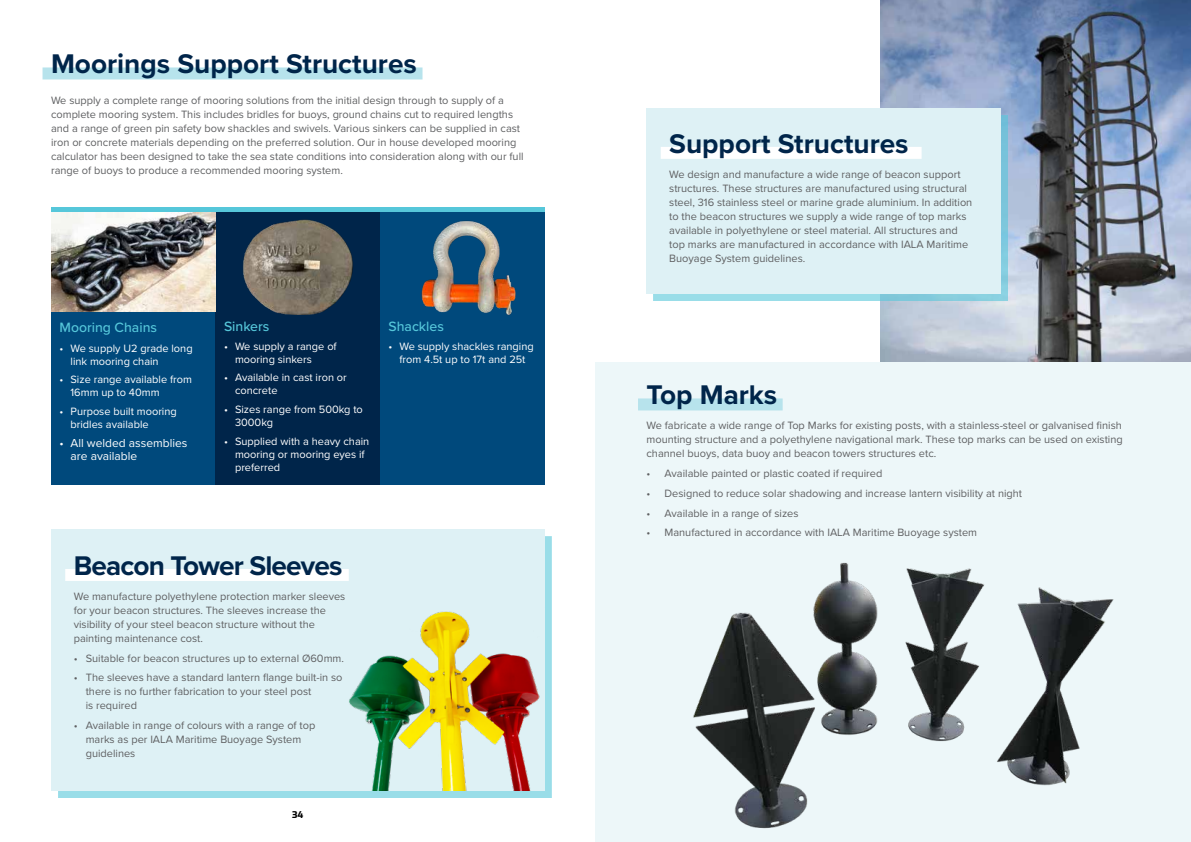
<style>
.page{position:relative;width:1191px;height:842px;background:#fff}
.page>*{position:absolute;margin:0;border:0;box-sizing:border-box;transform-origin:0 0}
.t1{font:700 28px "Proxima Nova";color:#00254a}
.t2{font:700 28px "Proxima Nova";letter-spacing:-.03em;color:#00254a}
.t3{font:500 14px "Proxima Nova";color:#56c7da}
.t4{font:12px/13px "Proxima Nova";color:#fff}
.t5{font:11px/14px "Proxima Nova";color:#5f6062}
.t6{font:11px/13px "Proxima Nova";color:#fff}
.t7{font:700 10px "Prometo";color:#000}
</style>
<div class="page">
<div style="left:51px;top:213px;width:164px;height:272px;background:#00497c"></div>
<div style="left:380px;top:212px;width:164px;height:273px;background:#00497c"></div>
<div style="left:215px;top:212px;width:165px;height:273px;background:#00254a"></div>
<div style="left:58px;top:537px;width:493px;height:261px;background:#99dde8"></div>
<div style="left:51px;top:530px;width:493px;height:261px;background:#def1f5"></div>
<div style="left:65px;top:569px;width:284px;height:12px;background:#fff"></div>
<div style="left:43px;top:67px;width:379px;height:12px;background:#b7e3ec"></div>
<img style="left:421px;top:220px;width:95px;height:95px">
<img style="left:243px;top:219px;width:110px;height:95px">
<img style="left:51px;top:212px;width:164px;height:100px">
<img style="left:349px;top:611px;width:191px;height:180px">
<hr style="left:51px;top:208px;width:493px;height:4px;background:#56c7da">
<img style="left:880px;top:0;width:311px;height:363px">
<div style="left:595px;top:363px;width:596px;height:479px;background:#edf7f9"></div>
<div style="left:638px;top:398px;width:144px;height:12px;background:#b7e3ec"></div>
<img style="left:693px;top:562px;width:421px;height:267px">
<div style="left:653px;top:115px;width:355px;height:185px;background:#56c7da;opacity:.6"></div>
<div style="left:646px;top:108px;width:355px;height:185px;background:#def1f5"></div>
<div style="left:660px;top:147px;width:261px;height:12px;background:#fff"></div>
<h1 class="t1" style="left:51px;top:43px;width:367px">Moorings Support Structures</h1>
<p class="t5" style="left:51px;top:93px;width:474px">We supply a complete range of mooring solutions from the initial design through to supply of a complete mooring system. This includes bridles for buoys, ground chains cut to required lengths and a range of green pin safety bow shackles and swivels. Various sinkers can be supplied in cast iron or concrete materials depending on the preferred solution. Our in house developed mooring calculator has been designed to take the sea state conditions into consideration along with our full range of buoys to produce a recommended mooring system.</p>
<p class="t3" style="left:60px;top:317px;width:99px">Mooring Chains</p>
<p class="t6" style="left:71px;top:341px;width:124px;text-indent:-11px">• We supply U2 grade long link mooring chain</p>
<p class="t6" style="left:71px;top:373px;width:123px;text-indent:-11px">• Size range available from<br>16mm up to 40mm</p>
<p class="t6" style="left:71px;top:404px;width:108px;text-indent:-11px">• Purpose built mooring bridles available</p>
<p class="t4" style="left:71px;top:436px;width:118px;text-indent:-11px">• All welded assemblies are available</p>
<p class="t3" style="left:224px;top:316px;width:47px">Sinkers</p>
<p class="t6" style="left:235px;top:339px;width:103px;text-indent:-11px">• We supply a range of mooring sinkers</p>
<p class="t6" style="left:235px;top:371px;width:113px;text-indent:-11px">• Available in cast iron or concrete</p>
<p class="t6" style="left:235px;top:402px;width:129px;text-indent:-11px">• Sizes range from 500kg to<br>3000kg</p>
<p class="t6" style="left:235px;top:434px;width:136px;text-indent:-11px">• Supplied with a heavy chain mooring or mooring eyes if preferred</p>
<p class="t3" style="left:388px;top:316px;width:57px">Shackles</p>
<p class="t6" style="left:388px;top:339px;width:147px;text-align:center">• We supply shackles ranging from 4.5t up to 17t and 25t</p>
<h1 class="t2" style="left:74px;top:544px;width:270px">Beacon Tower Sleeves</h1>
<p class="t5" style="left:74px;top:589px;width:273px">We manufacture polyethylene protection marker sleeves for your beacon structures. The sleeves increase the visibility of your steel beacon structure without the painting maintenance cost.</p>
<p class="t5" style="left:74px;top:650px;width:272px">• Suitable for beacon structures up to external Ø60mm.</p>
<p class="t5" style="left:86px;top:670px;width:258px;text-indent:-12px">• The sleeves have a standard lantern flange built-in so there is no further fabrication to your steel post<br>is required</p>
<p class="t5" style="left:86px;top:718px;width:231px;text-indent:-12px">• Available in range of colours with a range of top marks as per IALA Maritime Buoyage System guidelines</p>
<p class="t7" style="left:292px;top:809px;width:13px">34</p>
<h1 class="t1" style="left:669px;top:122px;width:241px">Support Structures</h1>
<p class="t5" style="left:669px;top:167px;width:305px">We design and manufacture a wide range of beacon support structures. These structures are manufactured using structural steel, 316 stainless steel or marine grade aluminium. In addition to the beacon structures we supply a wide range of top marks available in polyethylene or steel material. All structures and top marks are manufactured in accordance with IALA Maritime Buoyage System guidelines.</p>
<h1 class="t1" style="left:646px;top:374px;width:132px">Top Marks</h1>
<p class="t5" style="left:646px;top:418px;width:478px;text-align:justify">We fabricate a wide range of Top Marks for existing posts, with a stainless-steel or galvanised finish mounting structure and a polyethylene navigational mark. These top marks can be used on existing channel buoys, data buoy and beacon towers structures etc.</p>
<p class="t5" style="left:646px;top:466px;width:237px">• Available painted or plastic coated if required</p>
<p class="t5" style="left:646px;top:486px;width:377px">• Designed to reduce solar shadowing and increase lantern visibility at night</p>
<p class="t5" style="left:646px;top:505px;width:153px">• Available in a range of sizes</p>
<p class="t5" style="left:646px;top:525px;width:332px">• Manufactured in accordance with IALA Maritime Buoyage system</p>
</div>
